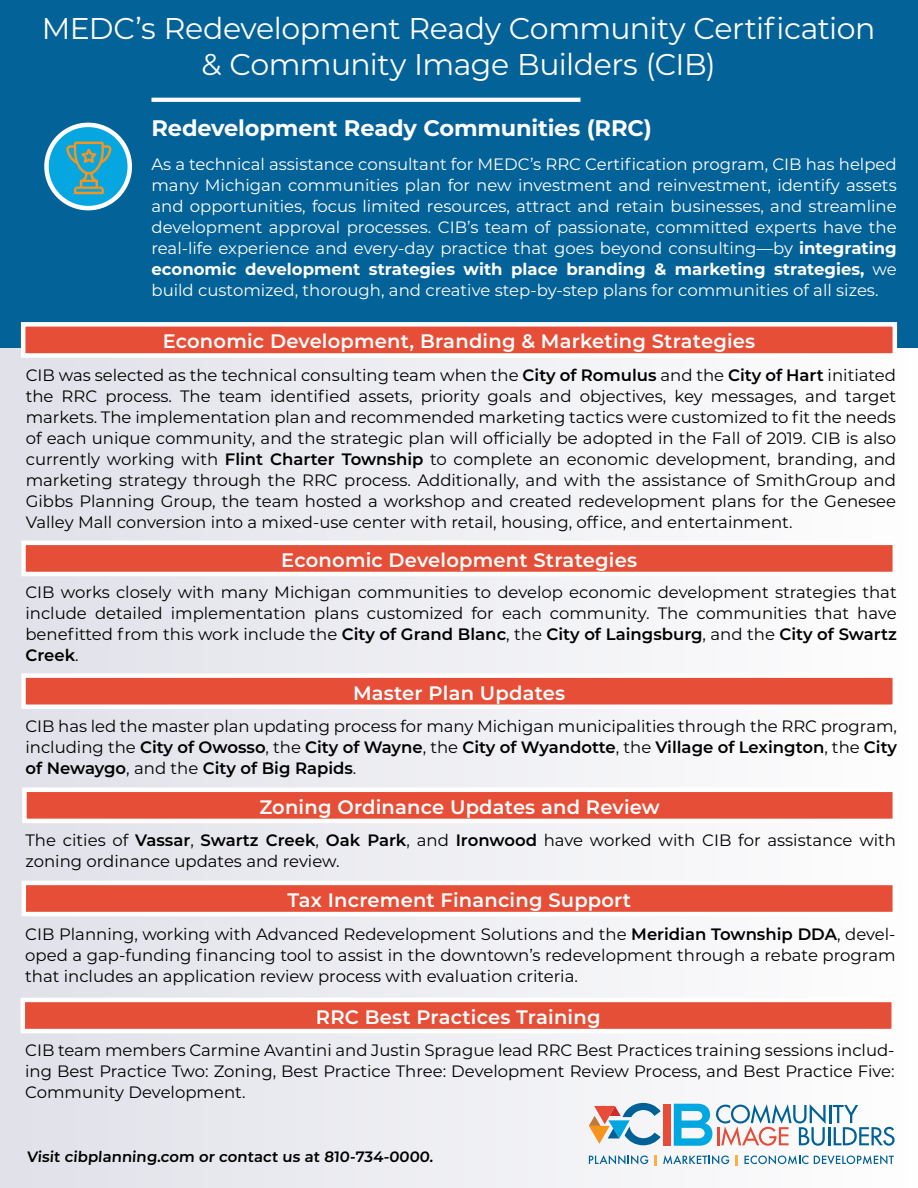
<style>
.page{position:relative;width:918px;height:1188px;background:#fff}
.page>*{position:absolute;margin:0;border:0;box-sizing:border-box;transform-origin:0 0}
.t1{font:30px/36px "Montserrat";letter-spacing:-.015em;color:#fff;text-align:center}
.t2{font:700 22.5px "Montserrat";letter-spacing:-.005em;color:#fff}
.t3{font:600 19.5px "Montserrat";letter-spacing:.01em;color:#fff}
.t4{font:16.5px/21px "Montserrat";color:#000;text-align:justify}
.t5{font:16.5px/21px "Montserrat";color:#fff;text-align:justify}
.t6{font:600 15px "Montserrat";color:#000}
.s1{font-weight:700}
.s2{font-weight:600}
</style>
<div class="page">
<div style="left:0;top:348px;width:918px;height:840px;background:linear-gradient(to right,#e0e1e9,#fefefe)"></div>
<div style="left:0;top:0;width:918px;height:348px;background:#036297"></div>
<svg style="left:151px;top:98px;width:429px;height:4px;fill:#fff"></svg>
<svg style="left:46px;top:125px;width:84px;height:83px;fill:#06a7e0"></svg>
<div style="left:44px;top:123px;width:88px;height:87px;border:4px solid #fff;border-radius:50%"></div>
<svg style="left:66px;top:142px;width:46px;height:52px"></svg>
<div style="left:23px;top:324px;width:872px;height:31px;background:#e74e37"></div>
<div style="left:21px;top:322px;width:876px;height:36px;border:4px solid #fff"></div>
<div style="left:23px;top:543px;width:872px;height:31px;background:#e54e37"></div>
<div style="left:21px;top:541px;width:876px;height:35px;border:4px solid #fff"></div>
<div style="left:23px;top:676px;width:872px;height:31px;background:#e74e37"></div>
<div style="left:21px;top:673px;width:876px;height:36px;border:4px solid #fff"></div>
<div style="left:24px;top:790px;width:871px;height:31px;background:#e74e37"></div>
<div style="left:22px;top:788px;width:875px;height:35px;border:4px solid #fff"></div>
<div style="left:24px;top:883px;width:871px;height:31px;background:#e74e37"></div>
<div style="left:22px;top:881px;width:875px;height:35px;border:4px solid #fff"></div>
<div style="left:23px;top:1000px;width:871px;height:31px;background:#e54e37"></div>
<div style="left:21px;top:998px;width:875px;height:35px;border:4px solid #fff"></div>
<svg style="left:589px;top:1155px;width:59px;height:9px"></svg>
<svg style="left:655px;top:1155px;width:2px;height:10px"></svg>
<svg style="left:663px;top:1155px;width:66px;height:9px"></svg>
<svg style="left:735px;top:1155px;width:3px;height:10px"></svg>
<svg style="left:744px;top:1155px;width:64px;height:9px"></svg>
<svg style="left:814px;top:1155px;width:80px;height:10px"></svg>
<div style="left:663px;top:1104px;width:8px;height:42px;background:#e64c38"></div>
<svg style="left:674px;top:1104px;width:221px;height:42px"></svg>
<svg style="left:589px;top:1103px;width:72px;height:42px"></svg>
<h1 class="t1" style="left:42px;top:9px;width:835px">MEDC’s Redevelopment Ready Community Certification &amp; Community Image Builders (CIB)</h1>
<h2 class="t2" style="left:151px;top:112px;width:502px">Redevelopment Ready Communities (RRC)</h2>
<p class="t5" style="left:151px;top:153px;width:747px">As a technical assistance consultant for MEDC’s RRC Certification program, CIB has helped many Michigan communities plan for new investment and reinvestment, identify assets and opportunities, focus limited resources, attract and retain businesses, and streamline development approval processes. CIB’s team of passionate, committed experts have the real-life experience and every-day practice that goes beyond consulting—by <span class="s1">integrating economic development strategies with place branding &amp; marketing strategies,</span> we build customized, thorough, and creative step-by-step plans for communities of all sizes.</p>
<p class="t3" style="left:163px;top:328px;width:594px">Economic Development, Branding &amp; Marketing Strategies</p>
<p class="t4" style="left:26px;top:364px;width:872px">CIB was selected as the technical consulting team when the <span class="s2">City of Romulus</span> and the <span class="s2">City of Hart</span> initiated the RRC process. The team identified assets, priority goals and objectives, key messages, and target markets. The implementation plan and recommended marketing tactics were customized to fit the needs of each unique community, and the strategic plan will officially be adopted in the Fall of 2019. CIB is also currently working with <span class="s2">Flint Charter Township</span> to complete an economic development, branding, and marketing strategy through the RRC process. Additionally, and with the assistance of SmithGroup and Gibbs Planning Group, the team hosted a workshop and created redevelopment plans for the Genesee Valley Mall conversion into a mixed-use center with retail, housing, office, and entertainment.</p>
<p class="t3" style="left:281px;top:546px;width:357px">Economic Development Strategies</p>
<p class="t4" style="left:25px;top:581px;width:873px">CIB works closely with many Michigan communities to develop economic development strategies that include detailed implementation plans customized for each community. The communities that have benefitted from this work include the <span class="s2">City of Grand Blanc</span>, the <span class="s2">City of Laingsburg</span>, and the <span class="s2">City of Swartz Creek</span>.</p>
<p class="t3" style="left:353px;top:679px;width:214px">Master Plan Updates</p>
<p class="t4" style="left:25px;top:715px;width:873px">CIB has led the master plan updating process for many Michigan municipalities through the RRC program, including the <span class="s2">City of Owosso</span>, the <span class="s2">City of Wayne</span>, the <span class="s2">City of Wyandotte</span>, the <span class="s2">Village of Lexington</span>, the <span class="s2">City of Newaygo</span>, and the <span class="s2">City of Big Rapids</span>.</p>
<p class="t3" style="left:259px;top:793px;width:402px">Zoning Ordinance Updates and Review</p>
<p class="t4" style="left:25px;top:829px;width:872px">The cities of <span class="s2">Vassar</span>, <span class="s2">Swartz Creek</span>, <span class="s2">Oak Park</span>, and <span class="s2">Ironwood</span> have worked with CIB for assistance with zoning ordinance updates and review.</p>
<p class="t3" style="left:287px;top:886px;width:345px">Tax Increment Financing Support</p>
<p class="t4" style="left:25px;top:923px;width:872px">CIB Planning, working with Advanced Redevelopment Solutions and the <span class="s2">Meridian Township DDA</span>, devel&shy;oped a gap-funding financing tool to assist in the downtown’s redevelopment through a rebate program that includes an application review process with evaluation criteria.</p>
<p class="t3" style="left:316px;top:1003px;width:286px">RRC Best Practices Training</p>
<p class="t4" style="left:25px;top:1040px;width:871px">CIB team members Carmine Avantini and Justin Sprague lead RRC Best Practices training sessions includ&shy;ing Best Practice Two: Zoning, Best Practice Three: Development Review Process, and Best Practice Five:<br>Community Development.</p>
<p class="t6" style="left:27px;top:1146px;width:409px">Visit cibplanning.com or contact us at 810-734-0000.</p>
</div>
